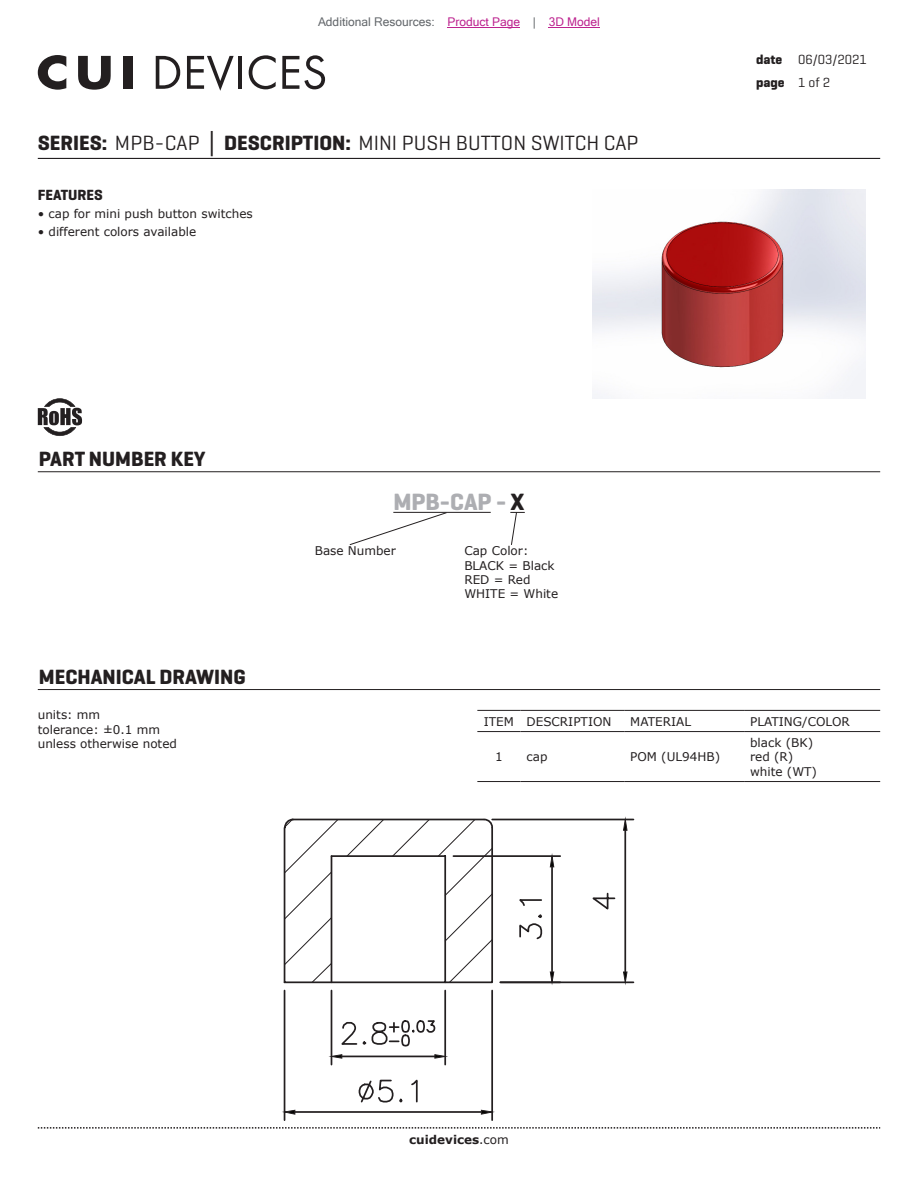
<style>
.page{position:relative;width:918px;height:1188px;background:#fff}
.page>*{position:absolute;margin:0;border:0;box-sizing:border-box;transform-origin:0 0}
.t1{font:700 24px "Geogrotesque";color:#adaeb2}
.t2{font:21px "Geogrotesque";color:#231f20}
.t3{font:700 21px "Geogrotesque";color:#231f20}
.t4{font:700 15px "Geogrotesque";color:#231f20}
.t5{font:13.5px/22.5px "Geogrotesque";color:#231f20}
.t6{font:12px/14.4px "Verdana";color:#231f20}
.t7{font:12px "Microsoft Sans Serif";color:#63676b}
.t8{font:700 12px "Verdana";color:#231f20}
.s1{color:#bd238f}
.s2{font-weight:700}
.s3{font-family:"Verdana";font-weight:700}
.s4{color:#231f20}
.s5{font-weight:400}
</style>
<div class="page">
<hr style="left:38px;top:158px;width:842px;height:1px;background:#231f20">
<svg style="left:38px;top:1127px;width:842px;height:2px"></svg>
<svg style="left:156px;top:56px;width:24px;height:33px"></svg>
<svg style="left:187px;top:56px;width:47px;height:35px"></svg>
<hr style="left:238px;top:56px;width:4px;height:33px;background:#231f20">
<svg style="left:249px;top:55px;width:27px;height:34px"></svg>
<svg style="left:282px;top:55px;width:43px;height:34px"></svg>
<svg style="left:38px;top:55px;width:28px;height:35px"></svg>
<svg style="left:78px;top:56px;width:33px;height:34px"></svg>
<div style="left:123px;top:56px;width:9px;height:33px;background:#231f20"></div>
<img style="left:592px;top:189px;width:273px;height:209px">
<svg style="left:38px;top:398px;width:44px;height:38px"></svg>
<hr style="left:38px;top:471px;width:842px;height:1px;background:#231f20">
<hr style="left:393px;top:512px;width:98px;height:1px;background:#231f20">
<svg style="left:349px;top:512px;width:98px;height:33px"></svg>
<svg style="left:510px;top:512px;width:15px;height:33px"></svg>
<svg style="left:616px;top:819px;width:18px;height:165px"></svg>
<svg style="left:623px;top:819px;width:5px;height:12px"></svg>
<svg style="left:623px;top:971px;width:5px;height:12px"></svg>
<svg style="left:284px;top:1104px;width:211px;height:17px"></svg>
<svg style="left:481px;top:1110px;width:12px;height:5px"></svg>
<svg style="left:284px;top:1110px;width:12px;height:5px"></svg>
<svg style="left:284px;top:819px;width:332px;height:285px"></svg>
<hr style="left:38px;top:689px;width:842px;height:1px;background:#231f20">
<hr style="left:477px;top:710px;width:44px;height:1px;background:#231f20">
<hr style="left:521px;top:710px;width:103px;height:1px;background:#231f20">
<hr style="left:624px;top:710px;width:120px;height:1px;background:#231f20">
<hr style="left:744px;top:710px;width:136px;height:1px;background:#231f20">
<hr style="left:477px;top:731px;width:44px;height:1px;background:#231f20">
<hr style="left:521px;top:731px;width:103px;height:1px;background:#231f20">
<hr style="left:624px;top:731px;width:120px;height:1px;background:#231f20">
<hr style="left:744px;top:731px;width:136px;height:1px;background:#231f20">
<hr style="left:477px;top:781px;width:44px;height:1px;background:#231f20">
<hr style="left:521px;top:781px;width:103px;height:1px;background:#231f20">
<hr style="left:624px;top:781px;width:120px;height:1px;background:#231f20">
<hr style="left:744px;top:781px;width:136px;height:1px;background:#231f20">
<hr style="left:448px;top:27px;width:72px;height:1px;background:#bd238f">
<hr style="left:549px;top:27px;width:51px;height:1px;background:#bd238f">
<p class="t7" style="left:318px;top:15px;width:283px">Additional Resources: <span class="s1">Product Page</span> | <span class="s1">3D Model</span></p>
<h2 class="t2" style="left:38px;top:130px;width:602px"><span class="s2">SERIES:</span> MPB-CAP <span class="s3">│</span> <span class="s2">DESCRIPTION:</span> MINI PUSH BUTTON SWITCH CAP</h2>
<p class="t4" style="left:38px;top:186px;width:67px">FEATURES</p>
<p class="t6" style="left:38px;top:207px;width:216px">• cap for mini push button switches</p>
<p class="t6" style="left:38px;top:225px;width:160px">• different colors available</p>
<h2 class="t3" style="left:39px;top:446px;width:168px">PART NUMBER KEY</h2>
<h1 class="t1" style="left:393px;top:487px;width:133px">MPB-CAP - <span class="s4">X</span></h1>
<p class="t6" style="left:464px;top:543px;width:95px">Cap Color:<br>BLACK = Black<br>RED = Red<br>WHITE = White</p>
<p class="t6" style="left:315px;top:544px;width:83px">Base Number</p>
<p class="t5" style="left:756px;top:48px;width:112px"><span class="s2">date</span> 06/03/2021 <span class="s2">page</span> 1 of 2</p>
<h2 class="t3" style="left:39px;top:663px;width:208px">MECHANICAL DRAWING</h2>
<p class="t6" style="left:38px;top:708px;width:141px">units: mm<br>tolerance: ±0.1 mm unless otherwise noted</p>
<p class="t6" style="left:484px;top:714px;width:129px">ITEM DESCRIPTION</p>
<p class="t6" style="left:630px;top:714px;width:62px">MATERIAL</p>
<p class="t6" style="left:750px;top:714px;width:101px">PLATING/COLOR</p>
<p class="t6" style="left:495px;top:749px;width:9px">1</p>
<p class="t6" style="left:527px;top:749px;width:22px">cap</p>
<p class="t6" style="left:630px;top:749px;width:91px">POM (UL94HB)</p>
<p class="t6" style="left:750px;top:735px;width:68px">black (BK) red (R) white (WT)</p>
<p class="t8" style="left:409px;top:1131px;width:101px">cuidevices<span class="s5">.com</span></p>
</div>
